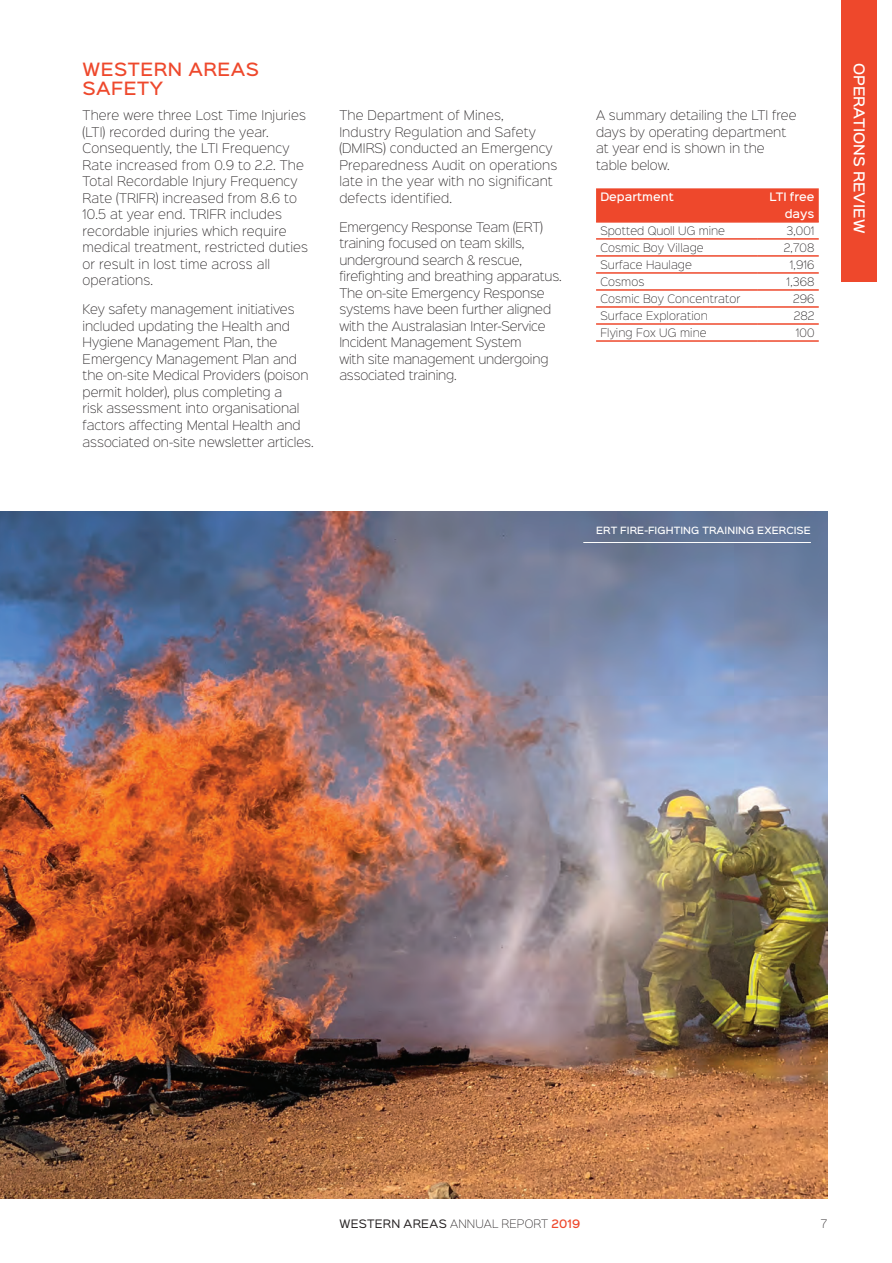
<style>
.page{position:relative;width:892px;height:1263px;background:#fff}
.page>*{position:absolute;margin:0;border:0;box-sizing:border-box;transform-origin:0 0}
.t1{font:500 16.5px/19.5px "Sinkin Sans 500";letter-spacing:.03em;color:#ee482c}
.t2{font:500 13.5px "Sinkin Sans 500";color:#fff}
.t3{font:12px/16.5px "Sinkin Sans 200 X Light";letter-spacing:-.005em;color:#231f20}
.t4{font:10.5px "Sinkin Sans 200 X Light";letter-spacing:.01em;color:#231f20}
.t5{font:10.5px "Sinkin Sans 400";letter-spacing:.025em;color:#231f20}
.t6{font:500 10.5px/16.5px "Sinkin Sans 500";color:#fff;text-align:right}
.t7{font:500 9px "Sinkin Sans 500";letter-spacing:.01em;color:#fff}
.s1{font-family:"Sinkin Sans 200 X Light"}
.s2{font-family:"Sinkin Sans 500";font-weight:500;color:#ee482c}
</style>
<div class="page">
<div style="left:596px;top:188px;width:222px;height:33px;background:#ee482c"></div>
<hr style="left:596px;top:221px;width:160px;height:2px;background:#ee482c">
<hr style="left:756px;top:221px;width:62px;height:2px;background:#ee482c">
<hr style="left:596px;top:238px;width:160px;height:2px;background:#ee482c">
<hr style="left:756px;top:238px;width:62px;height:2px;background:#ee482c">
<hr style="left:596px;top:255px;width:160px;height:2px;background:#ee482c">
<hr style="left:756px;top:255px;width:62px;height:2px;background:#ee482c">
<hr style="left:596px;top:272px;width:160px;height:2px;background:#ee482c">
<hr style="left:756px;top:272px;width:62px;height:2px;background:#ee482c">
<hr style="left:596px;top:289px;width:160px;height:2px;background:#ee482c">
<hr style="left:756px;top:289px;width:62px;height:2px;background:#ee482c">
<hr style="left:596px;top:306px;width:160px;height:2px;background:#ee482c">
<hr style="left:756px;top:306px;width:62px;height:2px;background:#ee482c">
<hr style="left:596px;top:323px;width:160px;height:2px;background:#ee482c">
<hr style="left:756px;top:323px;width:62px;height:2px;background:#ee482c">
<hr style="left:596px;top:340px;width:160px;height:2px;background:#ee482c">
<hr style="left:756px;top:340px;width:62px;height:2px;background:#ee482c">
<img style="left:0;top:511px;width:827px;height:687px">
<hr style="left:583px;top:542px;width:227px;height:1px;background:#fff">
<div style="left:841px;top:0;width:35px;height:282px;background:#ee482c"></div>
<h1 class="t1" style="left:83px;top:58px;width:178px">WESTERN AREAS<br>SAFETY</h1>
<p class="t3" style="left:83px;top:106px;width:227px">There were three Lost Time Injuries (LTI) recorded during the year.<br>Consequently, the LTI Frequency<br>Rate increased from 0.9 to 2.2. The<br>Total Recordable Injury Frequency<br>Rate (TRIFR) increased from 8.6 to<br>10.5 at year end. TRIFR includes recordable injuries which require medical treatment, restricted duties or result in lost time across all operations.</p>
<p class="t3" style="left:83px;top:300px;width:233px">Key safety management initiatives included updating the Health and Hygiene Management Plan, the Emergency Management Plan and the on-site Medical Providers (poison permit holder), plus completing a<br>risk assessment into organisational factors affecting Mental Health and associated on-site newsletter articles.</p>
<p class="t3" style="left:339px;top:106px;width:219px">The Department of Mines,<br>Industry Regulation and Safety (DMIRS) conducted an Emergency<br>Preparedness Audit on operations late in the year with no significant defects identified.</p>
<p class="t3" style="left:339px;top:218px;width:224px">Emergency Response Team (ERT) training focused on team skills, underground search &amp; rescue, firefighting and breathing apparatus.<br>The on-site Emergency Response systems have been further aligned with the Australasian Inter-Service<br>Incident Management System<br>with site management undergoing associated training.</p>
<p class="t3" style="left:596px;top:106px;width:202px">A summary detailing the LTI free days by operating department at year end is shown in the table below.</p>
<p class="t6" style="left:600px;top:188px;width:75px">Department</p>
<p class="t6" style="left:769px;top:188px;width:46px">LTI free days</p>
<p class="t4" style="left:600px;top:222px;width:126px">Spotted Quoll UG mine</p>
<p class="t4" style="left:786px;top:222px;width:29px">3,001</p>
<p class="t4" style="left:600px;top:239px;width:105px">Cosmic Boy Village</p>
<p class="t4" style="left:783px;top:239px;width:32px">2,708</p>
<p class="t4" style="left:600px;top:256px;width:93px">Surface Haulage</p>
<p class="t4" style="left:789px;top:256px;width:26px">1,916</p>
<p class="t4" style="left:600px;top:273px;width:46px">Cosmos</p>
<p class="t4" style="left:786px;top:273px;width:29px">1,368</p>
<p class="t4" style="left:600px;top:290px;width:141px">Cosmic Boy Concentrator</p>
<p class="t4" style="left:792px;top:290px;width:23px">296</p>
<p class="t4" style="left:600px;top:307px;width:109px">Surface Exploration</p>
<p class="t4" style="left:793px;top:307px;width:22px">282</p>
<p class="t4" style="left:600px;top:324px;width:108px">Flying Fox UG mine</p>
<p class="t4" style="left:795px;top:324px;width:20px">100</p>
<p class="t7" style="left:596px;top:522px;width:216px">ERT FIRE-FIGHTING TRAINING EXERCISE</p>
<p class="t2" style="left:870px;top:63px;width:172px;rotate:90deg">OPERATIONS REVIEW</p>
<p class="t5" style="left:339px;top:1215px;width:242px">WESTERN AREAS <span class="s1">ANNUAL REPORT</span> <span class="s2">2019</span></p>
<p class="t4" style="left:820px;top:1215px;width:8px">7</p>
</div>
